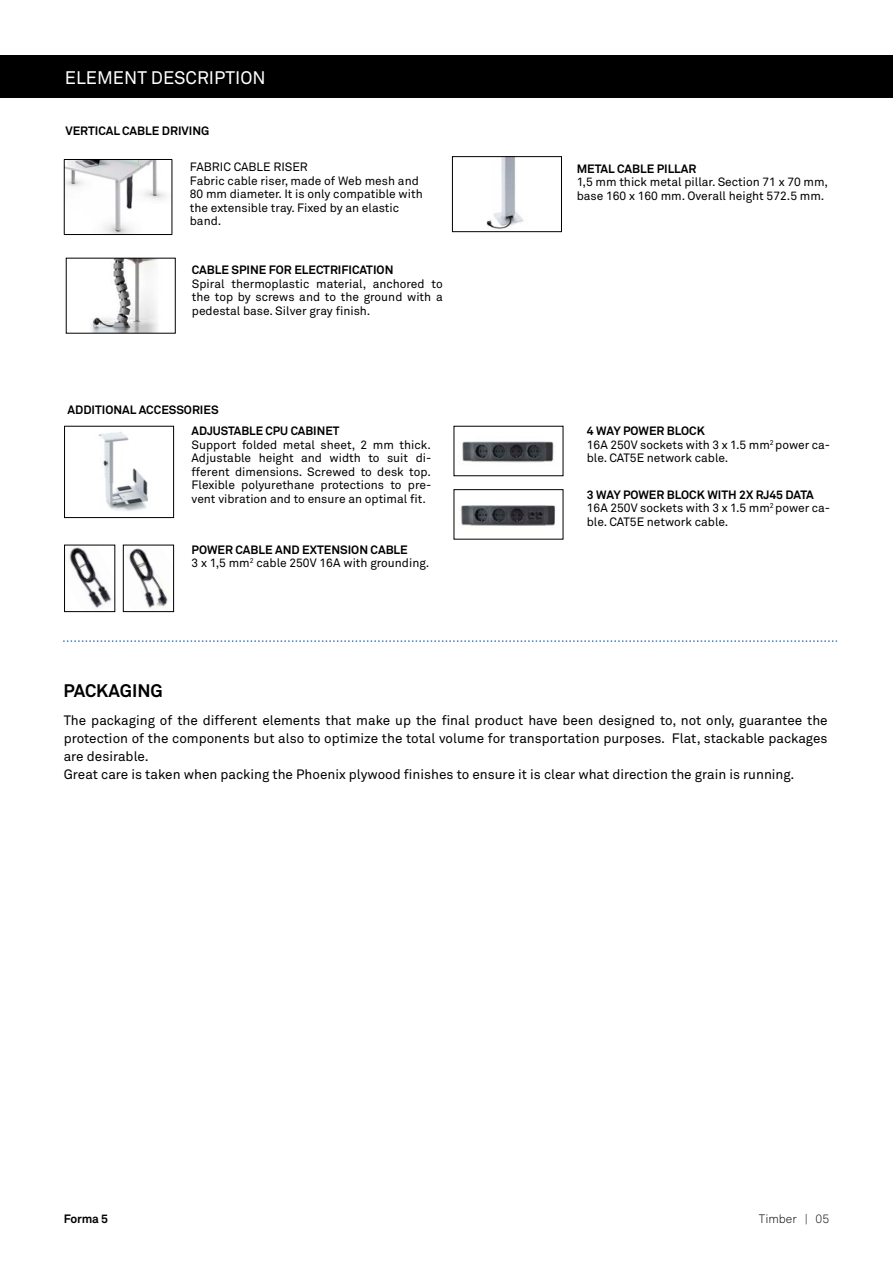
<style>
.page{position:relative;width:893px;height:1263px;background:#fff}
.page>*{position:absolute;margin:0;border:0;box-sizing:border-box;transform-origin:0 0}
.t1{font:18px "Akkurat";color:#fff}
.t2{font:700 18px "Akkurat";color:#000}
.t3{font:13.5px/18px "Akkurat";color:#000}
.t4{font:12px/13.5px "Akkurat";color:#000}
.t5{font:700 12px "Akkurat";color:#000}
.t6{font:300 12px "Akkurat";color:#000}
.s1{font-weight:700}
</style>
<div class="page">
<img style="left:462px;top:441px;width:92px;height:22px">
<img style="left:461px;top:505px;width:95px;height:21px">
<div style="left:454px;top:489px;width:109px;height:50px;border:1px solid #000"></div>
<img style="left:98px;top:432px;width:50px;height:79px">
<div style="left:64px;top:426px;width:110px;height:92px;border:1px solid #000"></div>
<img style="left:69px;top:547px;width:43px;height:61px">
<div style="left:64px;top:545px;width:51px;height:67px;border:1px solid #000"></div>
<img style="left:129px;top:548px;width:39px;height:60px">
<div style="left:123px;top:545px;width:51px;height:67px;border:1px solid #000"></div>
<div style="left:0;top:55px;width:893px;height:43px;background:#000"></div>
<img style="left:66px;top:161px;width:100px;height:72px">
<div style="left:64px;top:159px;width:108px;height:76px;border:1px solid #000"></div>
<img style="left:486px;top:158px;width:38px;height:71px">
<div style="left:452px;top:156px;width:110px;height:76px;border:1px solid #000"></div>
<img style="left:91px;top:260px;width:67px;height:71px">
<svg style="left:63px;top:640px;width:774px;height:2px"></svg>
<h1 class="t1" style="left:65px;top:66px;width:202px">ELEMENT DESCRIPTION</h1>
<p class="t5" style="left:65px;top:123px;width:145px">VERTICAL CABLE DRIVING</p>
<p class="t4" style="left:190px;top:160px;width:234px">FABRIC CABLE RISER<br>Fabric cable riser, made of Web mesh and<br>80 mm diameter. It is only compatible with the extensible tray. Fixed by an elastic band.</p>
<p class="t5" style="left:577px;top:161px;width:121px">METAL CABLE PILLAR</p>
<p class="t4" style="left:577px;top:175px;width:253px">1,5 mm thick metal pillar. Section 71 x 70 mm, base 160 x 160 mm. Overall height 572.5 mm.</p>
<p class="t5" style="left:192px;top:262px;width:203px">CABLE SPINE FOR ELECTRIFICATION</p>
<p class="t4" style="left:192px;top:276px;width:252px;text-align:justify">Spiral thermoplastic material, anchored to the top by screws and to the ground with a pedestal base. Silver gray finish.</p>
<p class="t5" style="left:68px;top:402px;width:153px">ADDITIONAL ACCESSORIES</p>
<p class="t5" style="left:192px;top:423px;width:149px">ADJUSTABLE CPU CABINET</p>
<p class="t4" style="left:192px;top:437px;width:241px;text-align:justify">Support folded metal sheet, 2 mm thick.<br>Adjustable height and width to suit di&shy;fferent dimensions. Screwed to desk top.<br>Flexible polyurethane protections to pre&shy;vent vibration and to ensure an optimal fit.</p>
<p class="t4" style="left:192px;top:543px;width:239px"><span class="s1">POWER CABLE AND EXTENSION CABLE<br></span>3 x 1,5 mm<sup>2</sup> cable 250V 16A with grounding.</p>
<p class="t4" style="left:587px;top:424px;width:245px"><span class="s1">4 WAY POWER BLOCK<br></span>16A 250V sockets with 3 x 1.5 mm<sup>2</sup> power ca&shy;ble. CAT5E network cable.</p>
<p class="t4" style="left:587px;top:487px;width:245px"><span class="s1">3 WAY POWER BLOCK WITH 2X RJ45 DATA<br></span>16A 250V sockets with 3 x 1.5 mm<sup>2</sup> power ca&shy;ble. CAT5E network cable.</p>
<h1 class="t2" style="left:63px;top:680px;width:101px">PACKAGING</h1>
<p class="t3" style="left:64px;top:711px;width:765px">The packaging of the different elements that make up the final product have been designed to, not only, guarantee the protection of the components but also to optimize the total volume for transportation purposes. Flat, stackable packages are desirable.<br>Great care is taken when packing the Phoenix plywood finishes to ensure it is clear what direction the grain is running.</p>
<p class="t5" style="left:64px;top:1211px;width:46px">Forma 5</p>
<p class="t6" style="left:759px;top:1211px;width:72px">Timber | 05</p>
</div>
